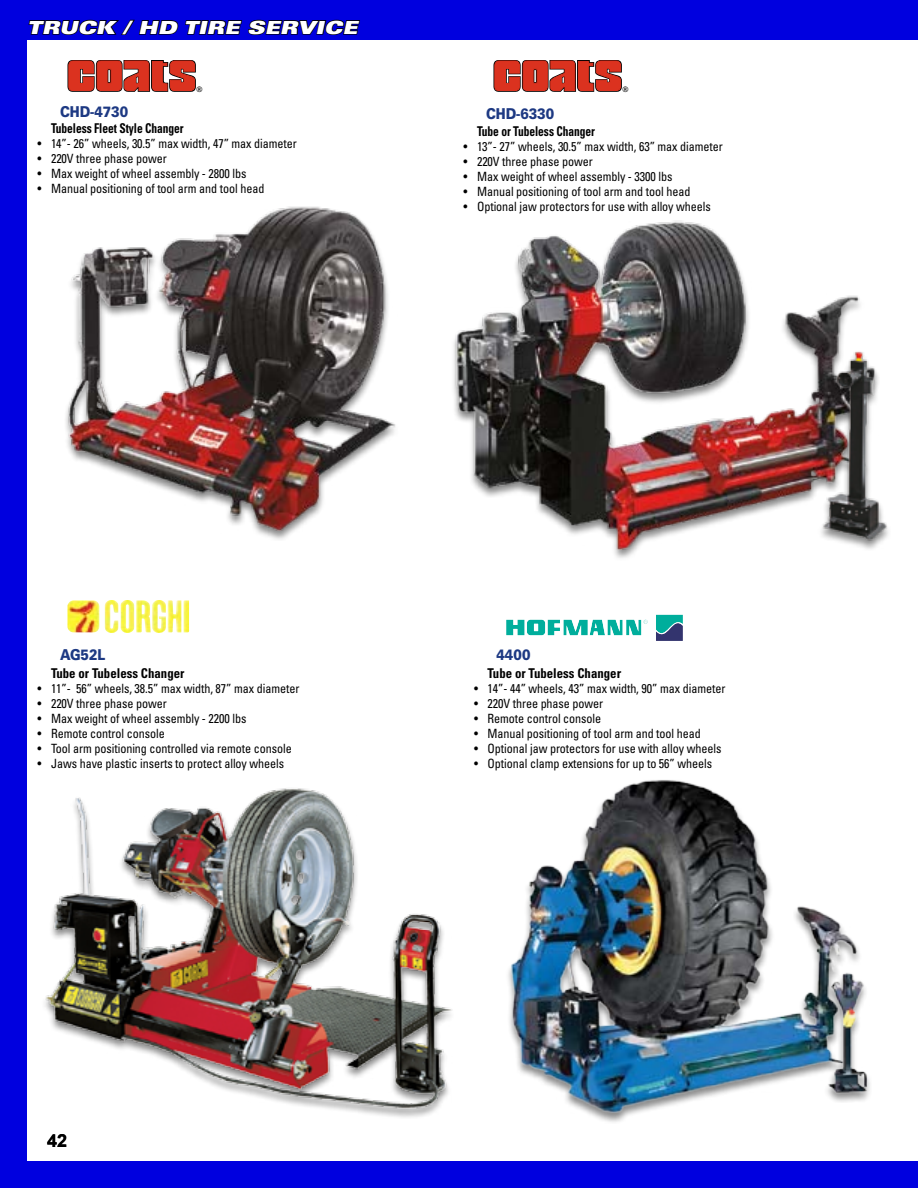
<style>
.page{position:relative;width:918px;height:1188px;background:#0000df}
.page>*{position:absolute;margin:0;border:0;box-sizing:border-box;transform-origin:0 0}
.t1{font:italic 900 expanded 18px "Univers";color:#fff}
.t2{font:700 18px "Arial";color:#000}
.t3{font:900 15px "Univers";letter-spacing:-.005em;color:#1d3983;scale:.85 1}
.t4{font:700 condensed 13.5px "Univers";letter-spacing:-.005em;color:#000;scale:.85 1}
.t5{font:700 condensed 13.5px "Univers";letter-spacing:-.005em;color:#000;scale:.95 1}
.t6{font:condensed 12.75px "Univers";letter-spacing:-.005em;color:#000;scale:.95 1}
.t7{font:700 7.5px "Univers";color:#000}
</style>
<div class="page">
<div style="left:27px;top:40px;width:891px;height:1121px;background:#fff"></div>
<hr style="left:917px;top:0;width:1px;height:1188px;background:#0000df">
<svg style="left:28px;top:19px;width:332px;height:16px"></svg>
<svg style="left:494px;top:60px;width:128px;height:32px;background:#c34638"></svg>
<img style="left:453px;top:220px;width:353px;height:337px">
<div style="left:815px;top:350px;width:76px;height:201px;background:#000;opacity:.46"></div>
<img style="left:806px;top:295px;width:85px;height:251px">
<img style="left:65px;top:206px;width:331px;height:328px">
<svg style="left:68px;top:60px;width:128px;height:32px;background:#c34638"></svg>
<div style="left:39px;top:788px;width:416px;height:331px;background:#000;opacity:.46"></div>
<img style="left:44px;top:788px;width:411px;height:322px">
<img style="left:105px;top:600px;width:73px;height:33px">
<svg style="left:506px;top:614px;width:177px;height:27px"></svg>
<img style="left:508px;top:762px;width:410px;height:367px">
<div style="left:822px;top:971px;width:50px;height:132px;background:#000;opacity:.46"></div>
<img style="left:814px;top:962px;width:64px;height:136px">
<h1 class="t1" style="left:27px;top:17px;width:132px">TRUCK / hd</h1>
<h1 class="t1" style="left:183px;top:17px;width:175px">TIRE SERVICE</h1>
<p class="t7" style="left:197px;top:85px;width:7px">®</p>
<p class="t3" style="left:60px;top:102px;width:82px">ch d-4730</p>
<p class="t4" style="left:51px;top:120px;width:158px">Tubeless Fleet Style Changer</p>
<p class="t6" style="left:38px;top:136px;width:275px">• 14”- 26” wheels, 30.5” max width, 47” max diameter</p>
<p class="t6" style="left:38px;top:151px;width:138px">• 220V three phase power</p>
<p class="t6" style="left:38px;top:166px;width:221px">• Max weight of wheel assembly - 2800 lbs</p>
<p class="t6" style="left:38px;top:181px;width:240px">• Manual positioning of tool arm and tool head</p>
<p class="t7" style="left:623px;top:85px;width:7px">®</p>
<p class="t3" style="left:486px;top:105px;width:82px">ch d-6330</p>
<p class="t4" style="left:477px;top:123px;width:140px">Tube or Tubeless Changer</p>
<p class="t6" style="left:464px;top:138px;width:275px">• 13”- 27” wheels, 30.5” max width, 63” max diameter</p>
<p class="t6" style="left:464px;top:153px;width:138px">• 220V three phase power</p>
<p class="t6" style="left:464px;top:168px;width:221px">• Max weight of wheel assembly - 3300 lbs</p>
<p class="t6" style="left:464px;top:183px;width:240px">• Manual positioning of tool arm and tool head</p>
<p class="t6" style="left:464px;top:198px;width:262px">• Optional jaw protectors for use with alloy wheels</p>
<p class="t3" style="left:60px;top:645px;width:54px">AG52L</p>
<p class="t5" style="left:51px;top:665px;width:142px">Tube or Tubeless Changer</p>
<p class="t6" style="left:38px;top:680px;width:277px">• 11”- 56” wheels, 38.5” max width, 87” max diameter</p>
<p class="t6" style="left:38px;top:695px;width:138px">• 220V three phase power</p>
<p class="t6" style="left:38px;top:710px;width:221px">• Max weight of wheel assembly - 2200 lbs</p>
<p class="t6" style="left:38px;top:725px;width:135px">• Remote control console</p>
<p class="t6" style="left:38px;top:740px;width:269px">• Tool arm positioning controlled via remote console</p>
<p class="t6" style="left:38px;top:755px;width:261px">• Jaws have plastic inserts to protect alloy wheels</p>
<h1 class="t2" style="left:47px;top:1129px;width:22px">42</h1>
<p class="t3" style="left:496px;top:645px;width:42px">4400</p>
<p class="t5" style="left:488px;top:665px;width:142px">Tube or Tubeless Changer</p>
<p class="t6" style="left:474px;top:680px;width:266px">• 14”- 44” wheels, 43” max width, 90” max diameter</p>
<p class="t6" style="left:474px;top:695px;width:138px">• 220V three phase power</p>
<p class="t6" style="left:474px;top:710px;width:135px">• Remote control console</p>
<p class="t6" style="left:474px;top:725px;width:240px">• Manual positioning of tool arm and tool head</p>
<p class="t6" style="left:474px;top:740px;width:262px">• Optional jaw protectors for use with alloy wheels</p>
<p class="t6" style="left:474px;top:755px;width:252px">• Optional clamp extensions for up to 56” wheels</p>
</div>
